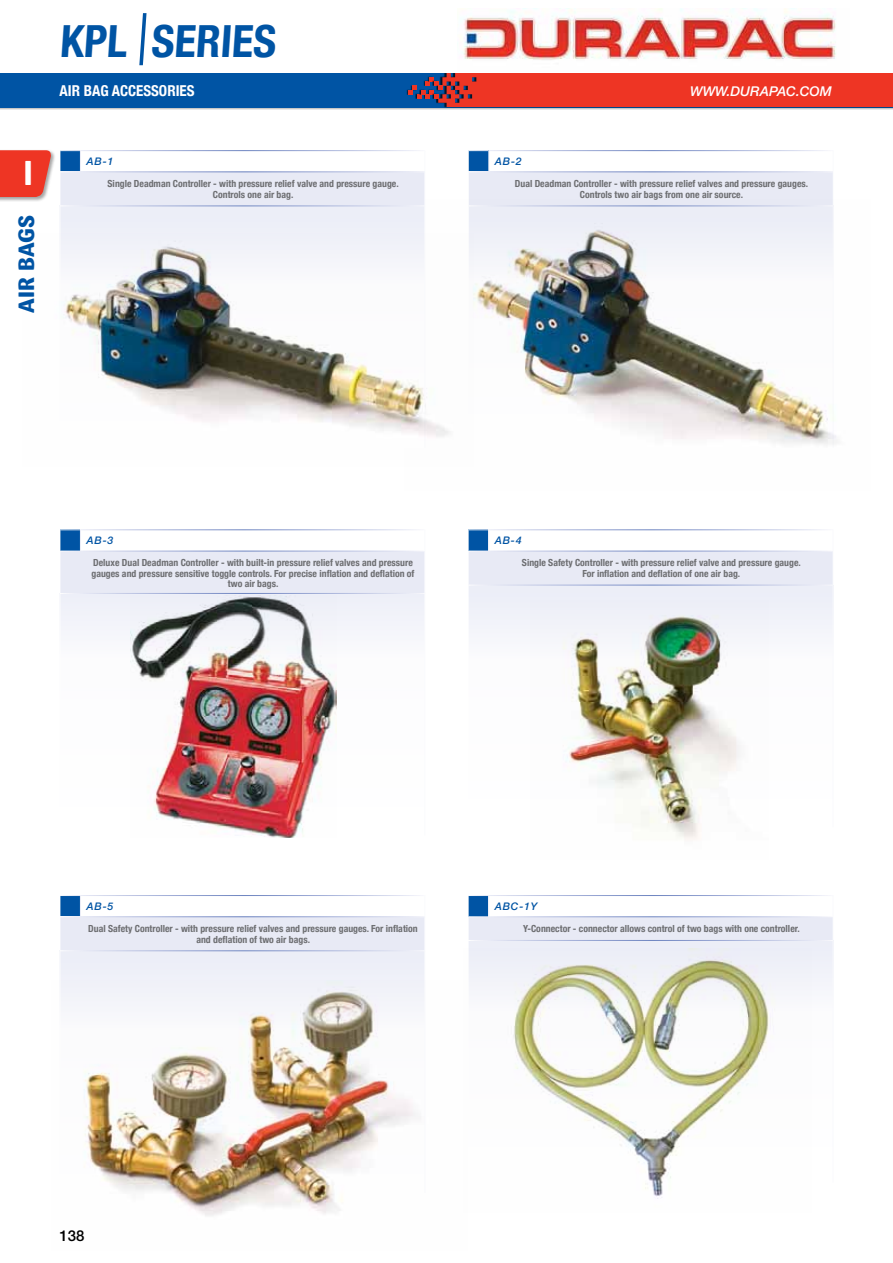
<style>
.page{position:relative;width:893px;height:1263px;background:#fff}
.page>*{position:absolute;margin:0;border:0;box-sizing:border-box;transform-origin:0 0}
.t1{font:700 condensed 44.25px "Helvetica Neue";color:#0054a4}
.t2{font:700 34.05px "Sari";color:#fff}
.t3{font:800 21.9px "Sari";color:#0054a4}
.t4{font:700 condensed 15px "Helvetica Neue";color:#fff}
.t5{font:500 15px "Helvetica Neue";color:#000}
.t6{font:italic 500 13.5px "Helvetica Neue";color:#fff}
.t7{font:italic 500 10.5px "Helvetica Neue";letter-spacing:.08em;color:#0054a4}
.t8{font:700 condensed 9.75px/10.5px "Helvetica Neue";color:#6d6e71;text-align:center}
.s1{font-weight:400;font-stretch:normal;font-size:52.2px}
</style>
<div class="page">
<div style="left:468px;top:172px;width:365px;height:34px;background:#e8eaf5"></div>
<svg style="left:468px;top:150px;width:21px;height:22px"></svg>
<hr style="left:468px;top:172px;width:1px;height:34px;background:#fff">
<img style="left:469px;top:205px;width:368px;height:240px">
<div style="left:60px;top:172px;width:365px;height:34px;background:#e8eaf5"></div>
<div style="left:60px;top:206px;width:365px;height:242px;background:#eceef8"></div>
<hr style="left:60px;top:206px;width:1px;height:242px;background:#fff">
<hr style="left:424px;top:206px;width:1px;height:242px;background:#fff">
<svg style="left:60px;top:150px;width:21px;height:22px"></svg>
<hr style="left:60px;top:172px;width:1px;height:34px;background:#fff">
<hr style="left:80px;top:171px;width:345px;height:1px;background:#fff">
<hr style="left:424px;top:172px;width:1px;height:34px;background:#fff">
<hr style="left:80px;top:206px;width:345px;height:1px;background:#fff">
<img style="left:60px;top:234px;width:414px;height:214px">
<div style="left:60px;top:551px;width:365px;height:42px;background:#e8eaf5"></div>
<div style="left:60px;top:593px;width:365px;height:242px;background:linear-gradient(to bottom,#f4f5fa,#fff)"></div>
<hr style="left:60px;top:594px;width:1px;height:241px;background:#fff">
<hr style="left:424px;top:594px;width:1px;height:241px;background:#fff">
<svg style="left:60px;top:529px;width:21px;height:23px"></svg>
<hr style="left:60px;top:551px;width:1px;height:42px;background:#fff">
<hr style="left:80px;top:551px;width:345px;height:1px;background:#fff">
<hr style="left:424px;top:551px;width:1px;height:42px;background:#fff">
<svg style="left:60px;top:593px;width:20px;height:1px"></svg>
<hr style="left:80px;top:593px;width:345px;height:1px;background:#fff">
<img style="left:131px;top:595px;width:205px;height:243px">
<div style="left:60px;top:917px;width:365px;height:34px;background:#e8eaf5"></div>
<div style="left:60px;top:951px;width:365px;height:242px;background:#eef0f8"></div>
<hr style="left:60px;top:951px;width:1px;height:242px;background:#fff">
<hr style="left:424px;top:951px;width:1px;height:242px;background:#fff">
<svg style="left:60px;top:895px;width:21px;height:22px"></svg>
<hr style="left:60px;top:917px;width:1px;height:33px;background:#fff">
<hr style="left:80px;top:916px;width:345px;height:1px;background:#fff">
<hr style="left:424px;top:917px;width:1px;height:33px;background:#fff">
<hr style="left:80px;top:950px;width:345px;height:1px;background:#fff">
<img style="left:61px;top:991px;width:363px;height:225px">
<div style="left:0;top:72px;width:893px;height:38px;background:#000;opacity:.35"></div>
<div style="left:0;top:73px;width:893px;height:34px;background:#0054a4"></div>
<div style="left:436px;top:72px;width:457px;height:36px;background:#014588"></div>
<div style="left:0;top:0;width:893px;height:73px;background:#fff"></div>
<img style="left:464px;top:9px;width:372px;height:51px">
<svg style="left:406px;top:73px;width:487px;height:34px;background:#dc362b"></svg>
<div style="left:0;top:149px;width:56px;height:53px;background:#000;opacity:.35"></div>
<svg style="left:0;top:150px;width:52px;height:47px;background:#eb4637"></svg>
<div style="left:468px;top:551px;width:365px;height:34px;background:#e8eaf5"></div>
<div style="left:468px;top:585px;width:365px;height:242px;background:linear-gradient(to bottom,#f2f3f9,#fff)"></div>
<hr style="left:468px;top:585px;width:1px;height:242px;background:#fff">
<svg style="left:468px;top:529px;width:21px;height:23px"></svg>
<hr style="left:468px;top:551px;width:1px;height:34px;background:#fff">
<hr style="left:489px;top:551px;width:344px;height:1px;background:#fff">
<svg style="left:469px;top:585px;width:20px;height:1px"></svg>
<hr style="left:489px;top:585px;width:344px;height:1px;background:#fff">
<img style="left:530px;top:600px;width:239px;height:240px">
<div style="left:468px;top:917px;width:365px;height:23px;background:#e8eaf5"></div>
<div style="left:468px;top:940px;width:365px;height:242px;background:linear-gradient(to bottom,#f2f3f9,#fff)"></div>
<hr style="left:468px;top:941px;width:1px;height:241px;background:#fff">
<svg style="left:468px;top:895px;width:21px;height:46px"></svg>
<hr style="left:489px;top:940px;width:344px;height:1px;background:#fff">
<img style="left:469px;top:948px;width:342px;height:251px">
<h2 class="t2" style="left:23px;top:153px;width:7px">I</h2>
<h3 class="t3" style="left:13px;top:313px;width:99px;rotate:-90deg">AIR BAGS</h3>
<h1 class="t1" style="left:60px;top:14px;width:221px">KPL <span class="s1">|</span>SERIES</h1>
<h3 class="t4" style="left:60px;top:82px;width:136px">AIR BAG ACCESSORIES</h3>
<p class="t7" style="left:86px;top:155px;width:29px">AB-1</p>
<p class="t8" style="left:108px;top:178px;width:293px">Single Deadman Controller - with pressure relief valve and pressure gauge.<br>Controls one air bag.</p>
<h3 class="t6" style="left:690px;top:83px;width:143px">WWW.DURAPAC.COM</h3>
<p class="t7" style="left:495px;top:155px;width:29px">AB-2</p>
<p class="t8" style="left:515px;top:178px;width:295px">Dual Deadman Controller - with pressure relief valves and pressure gauges.<br>Controls two air bags from one air source.</p>
<p class="t7" style="left:86px;top:534px;width:29px">AB-3</p>
<p class="t8" style="left:91px;top:558px;width:325px">Deluxe Dual Deadman Controller - with built-in pressure relief valves and pressure gauges and pressure sensitive toggle controls. For precise inflation and deflation of two air bags.</p>
<p class="t7" style="left:495px;top:534px;width:29px">AB-4</p>
<p class="t8" style="left:522px;top:558px;width:280px">Single Safety Controller - with pressure relief valve and pressure gauge.<br>For inflation and deflation of one air bag.</p>
<p class="t7" style="left:86px;top:900px;width:29px">AB-5</p>
<p class="t8" style="left:88px;top:923px;width:331px">Dual Safety Controller - with pressure relief valves and pressure gauges. For inflation and deflation of two air bags.</p>
<p class="t7" style="left:495px;top:900px;width:44px">ABC-1Y</p>
<p class="t8" style="left:523px;top:923px;width:278px">Y-Connector - connector allows control of two bags with one controller.</p>
<h3 class="t5" style="left:60px;top:1226px;width:27px">138</h3>
</div>
